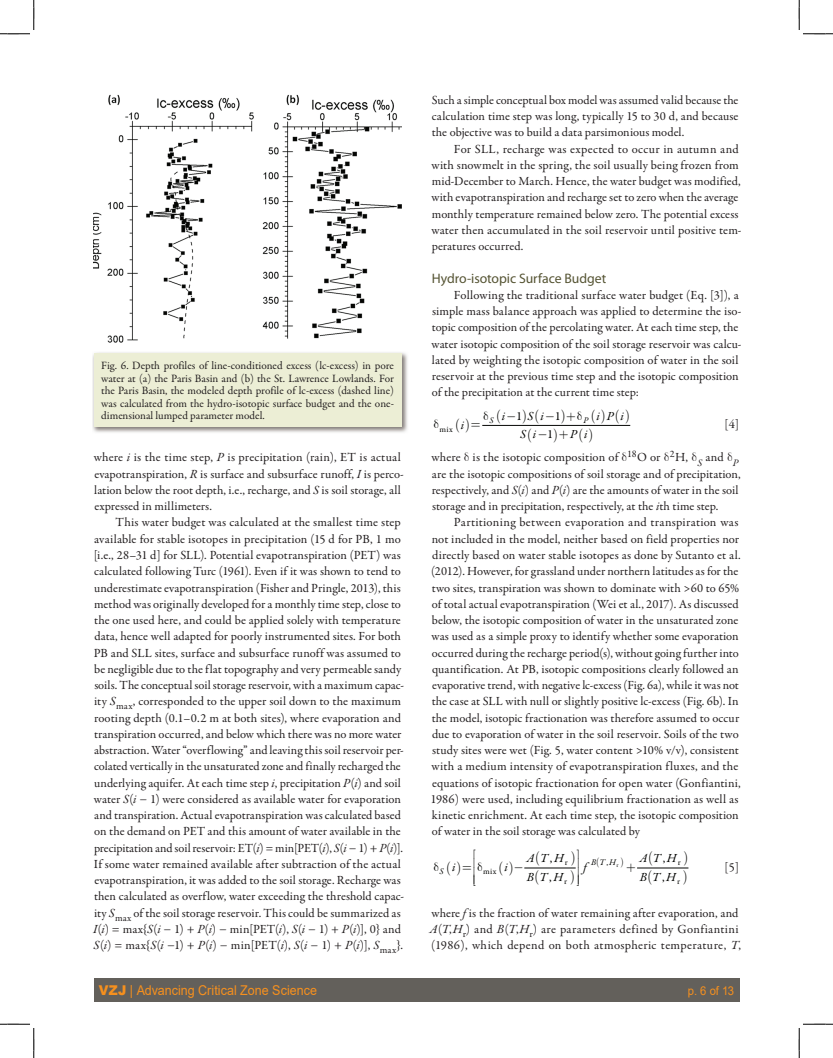
<style>
.page{position:relative;width:833px;height:1058px;background:#fff}
.page>*{position:absolute;margin:0;border:0;box-sizing:border-box;transform-origin:0 0}
.t1{font:13.75px "Myriad Pro";letter-spacing:-.005em;color:#555433}
.t2{font:13.5px "Arial";color:#f6901e;scale:.93 1}
.t3{font:12.5px/16.2px "Garamond Premr Pro";letter-spacing:.005em;color:#231f20}
.t4{font:italic 12.38px "Garamond Premr Pro";letter-spacing:.47em;color:#040503}
.t5{font:12.38px "Garamond Premr Pro";color:#040503}
.t6{font:12.12px "Arial";color:#f6901e;scale:.93 1}
.t7{font:11.25px/12.5px "Garamond Premr Pro";color:#231f20;text-align:justify}
.t8{font:8.75px "Garamond Premr Pro";color:#040503}
.t9{font:italic 8.75px "Garamond Premr Pro";color:#040503}
.t10{font:8.62px "Garamond Premr Pro";color:#040503}
.t11{font:italic 8.62px "Garamond Premr Pro";color:#040503}
.t12{font:6.25px "Garamond Premr Pro";color:#040503}
.s1{font-style:italic}
.s2{font-style:normal}
.s3{font-weight:900}
</style>
<div class="page">
<div style="left:94px;top:978px;width:645px;height:24px;background:#63605b"></div>
<hr style="left:483px;top:425px;width:146px;height:1px;background:#040503">
<hr style="left:525px;top:867px;width:50px;height:1px;background:#040503">
<hr style="left:637px;top:867px;width:51px;height:1px;background:#040503">
<img style="left:94px;top:94px;width:307px;height:249px">
<img style="left:92px;top:352px;width:316px;height:81px">
<div style="left:94px;top:353px;width:307px;height:73px;background:#eceed5"></div>
<svg style="left:0;top:0;width:35px;height:35px"></svg>
<svg style="left:0;top:1023px;width:35px;height:35px"></svg>
<svg style="left:798px;top:0;width:34px;height:35px"></svg>
<svg style="left:798px;top:1023px;width:34px;height:35px"></svg>
<svg style="left:482px;top:424px;width:6px;height:2px"></svg>
<svg style="left:522px;top:424px;width:60px;height:2px"></svg>
<svg style="left:570px;top:867px;width:6px;height:2px"></svg>
<p class="t7" style="left:101px;top:359px;width:294px">Fig. 6. Depth profiles of line-conditioned excess (lc-excess) in pore water at (a) the Paris Basin and (b) the St. Lawrence Lowlands. For the Paris Basin, the modeled depth profile of lc-excess (dashed line) was calculated from the hydro-isotopic surface budget and the one&shy;dimensional lumped parameter model.</p>
<p class="t3" style="left:94px;top:449px;width:311px">where <span class="s1">i</span> is the time step, <span class="s1">P</span> is precipitation (rain), ET is actual evapotranspiration, <span class="s1">R</span> is surface and subsurface runoff, <span class="s1">I</span> is perco&shy;lation below the root depth, i.e., recharge, and <span class="s1">S</span> is soil storage, all expressed in millimeters.</p>
<p class="t3" style="left:93px;top:514px;width:312px;text-indent:22px">This water budget was calculated at the smallest time step available for stable isotopes in precipitation (15 d for PB, 1 mo [i.e., 28–31 d] for SLL). Potential evapotranspiration (PET) was calculated following Turc (1961). Even if it was shown to tend to underestimate evapotranspiration (Fisher and Pringle, 2013), this method was originally developed for a monthly time step, close to the one used here, and could be applied solely with temperature data, hence well adapted for poorly instrumented sites. For both PB and SLL sites, surface and subsurface runoff was assumed to be negligible due to the flat topography and very permeable sandy soils. The conceptual soil storage reservoir, with a maximum capac&shy;ity <span class="s1">S</span><sub>max</sub>, corresponded to the upper soil down to the maximum rooting depth (0.1–0.2 m at both sites), where evaporation and transpiration occurred, and below which there was no more water abstraction. Water “overflowing” and leaving this soil reservoir per&shy;colated vertically in the unsaturated zone and finally recharged the underlying aquifer. At each time step <span class="s1">i</span>, precipitation <span class="s1">P</span>(<span class="s1">i</span>) and soil water <span class="s1">S</span>(<span class="s1">i</span> − 1) were considered as available water for evaporation and transpiration. Actual evapotranspiration was calculated based on the demand on PET and this amount of water available in the precipitation and soil reservoir: ET(<span class="s1">i</span>) <span class="s1">=</span> min[PET(<span class="s1">i</span>), <span class="s1">S</span>(<span class="s1">i</span> − 1) + <span class="s1">P</span>(<span class="s1">i</span>)].<br>If some water remained available after subtraction of the actual evapotranspiration, it was added to the soil storage. Recharge was then calculated as overflow, water exceeding the threshold capac&shy;ity <span class="s1">S</span><sub>max</sub> of the soil storage reservoir. This could be summarized as <span class="s1">I</span>(<span class="s1">i</span>) = max{<span class="s1">S</span>(<span class="s1">i</span> − 1) + <span class="s1">P</span>(<span class="s1">i</span>) − min[PET(<span class="s1">i</span>), <span class="s1">S</span>(<span class="s1">i</span> − 1) + <span class="s1">P</span>(<span class="s1">i</span>)], 0} and <span class="s1">S</span>(<span class="s1">i</span>) = max{<span class="s1">S</span>(<span class="s1">i</span> −1) + <span class="s1">P</span>(<span class="s1">i</span>) − min[PET(<span class="s1">i</span>), <span class="s1">S</span>(<span class="s1">i</span> − 1) + <span class="s1">P</span>(<span class="s1">i</span>)], <span class="s1">S</span><sub>max</sub>}.</p>
<p class="t3" style="left:431px;top:92px;width:308px;text-align:justify">Such a simple conceptual box model was assumed valid because the calculation time step was long, typically 15 to 30 d, and because the objective was to build a data parsimonious model.</p>
<p class="t3" style="left:431px;top:141px;width:311px;text-indent:22px">For SLL, recharge was expected to occur in autumn and with snowmelt in the spring, the soil usually being frozen from mid-December to March. Hence, the water budget was modified, with evapotranspiration and recharge set to zero when the average monthly temperature remained below zero. The potential excess water then accumulated in the soil reservoir until positive tem&shy;peratures occurred.</p>
<p class="t1" style="left:432px;top:269px;width:176px">Hydro-isotopic Surface Budget</p>
<p class="t3" style="left:431px;top:287px;width:311px;text-indent:22px">Following the traditional surface water budget (Eq. [3]), a simple mass balance approach was applied to determine the iso&shy;topic composition of the percolating water. At each time step, the water isotopic composition of the soil storage reservoir was calcu&shy;lated by weighting the isotopic composition of water in the soil reservoir at the previous time step and the isotopic composition of the precipitation at the current time step:</p>
<p class="t10" style="left:439px;top:423px;width:15px">mix</p>
<p class="t4" style="left:516px;top:408px;width:29px"><span class="s2">1</span> S i</p>
<p class="t5" style="left:554px;top:408px;width:8px">1</p>
<p class="t5" style="left:547px;top:427px;width:8px">1</p>
<p class="t4" style="left:502px;top:408px;width:5px">i</p>
<p class="t4" style="left:596px;top:408px;width:29px">iPi</p>
<p class="t11" style="left:489px;top:414px;width:6px">S</p>
<p class="t11" style="left:583px;top:414px;width:6px">P</p>
<p class="t3" style="left:724px;top:416px;width:16px">[4]</p>
<p class="t3" style="left:431px;top:449px;width:311px">where is the isotopic composition of <sup>18</sup>O or <sup>2</sup>H, <sub>S</sub> and <sub>P </sub>are the isotopic compositions of soil storage and of precipitation, respectively, and <span class="s1">S</span>(<span class="s1">i</span>) and <span class="s1">P</span>(<span class="s1">i</span>) are the amounts of water in the soil storage and in precipitation, respectively, at the <span class="s1">i</span>th time step.</p>
<p class="t3" style="left:430px;top:514px;width:312px;text-indent:24px">Partitioning between evaporation and transpiration was not included in the model, neither based on field properties nor directly based on water stable isotopes as done by Sutanto et al. (2012). However, for grassland under northern latitudes as for the two sites, transpiration was shown to dominate with &gt;60 to 65% of total actual evapotranspiration (Wei et al., 2017). As discussed below, the isotopic composition of water in the unsaturated zone was used as a simple proxy to identify whether some evaporation occurred during the recharge period(s), without going further into quantification. At PB, isotopic compositions clearly followed an evaporative trend, with negative lc-excess (Fig. 6a), while it was not the case at SLL with null or slightly positive lc-excess (Fig. 6b). In the model, isotopic fractionation was therefore assumed to occur due to evaporation of water in the soil reservoir. Soils of the two study sites were wet (Fig. 5, water content &gt;10% v/v), consistent with a medium intensity of evapotranspiration fluxes, and the equations of isotopic fractionation for open water (Gonfiantini, 1986) were used, including equilibrium fractionation as well as kinetic enrichment. At each time step, the isotopic composition of water in the soil storage was calculated by</p>
<p class="t12" style="left:616px;top:861px;width:4px">r</p>
<p class="t4" style="left:461px;top:417px;width:5px">i</p>
<p class="t4" style="left:520px;top:426px;width:18px">S i</p>
<p class="t4" style="left:570px;top:426px;width:19px">P i</p>
<p class="t4" style="left:526px;top:850px;width:39px">ATH</p>
<p class="t4" style="left:639px;top:850px;width:39px">ATH</p>
<p class="t9" style="left:591px;top:856px;width:26px">BTH</p>
<p class="t5" style="left:550px;top:850px;width:4px">,</p>
<p class="t5" style="left:662px;top:850px;width:4px">,</p>
<p class="t5" style="left:549px;top:869px;width:4px">,</p>
<p class="t5" style="left:662px;top:869px;width:4px">,</p>
<p class="t8" style="left:565px;top:857px;width:4px">r</p>
<p class="t8" style="left:677px;top:857px;width:4px">r</p>
<p class="t8" style="left:606px;top:857px;width:3px">,</p>
<p class="t3" style="left:724px;top:859px;width:16px">[5]</p>
<p class="t3" style="left:429px;top:904px;width:313px">where <span class="s1">f</span> is the fraction of water remaining after evaporation, and<br><span class="s1">A</span>(<span class="s1">T</span>,<span class="s1">H</span><sub>r</sub>) and <span class="s1">B</span>(<span class="s1">T</span>,<span class="s1">H</span><sub>r</sub>) are parameters defined by Gonfiantini (1986), which depend on both atmospheric temperature, <span class="s1">T</span>,</p>
<p class="t4" style="left:452px;top:859px;width:5px">i</p>
<p class="t4" style="left:504px;top:859px;width:5px">i</p>
<p class="t4" style="left:583px;top:859px;width:5px">f</p>
<p class="t4" style="left:527px;top:869px;width:38px">BTH</p>
<p class="t4" style="left:639px;top:869px;width:38px">BTH</p>
<p class="t9" style="left:439px;top:866px;width:6px">S</p>
<p class="t8" style="left:483px;top:866px;width:15px">mix</p>
<p class="t8" style="left:564px;top:876px;width:4px">r</p>
<p class="t8" style="left:677px;top:876px;width:4px">r</p>
<p class="t2" style="left:99px;top:980px;width:236px"><span class="s3">VZJ</span> | Advancing Critical Zone Science</p>
<p class="t6" style="left:688px;top:982px;width:51px">p. 6 of 13</p>
</div>
